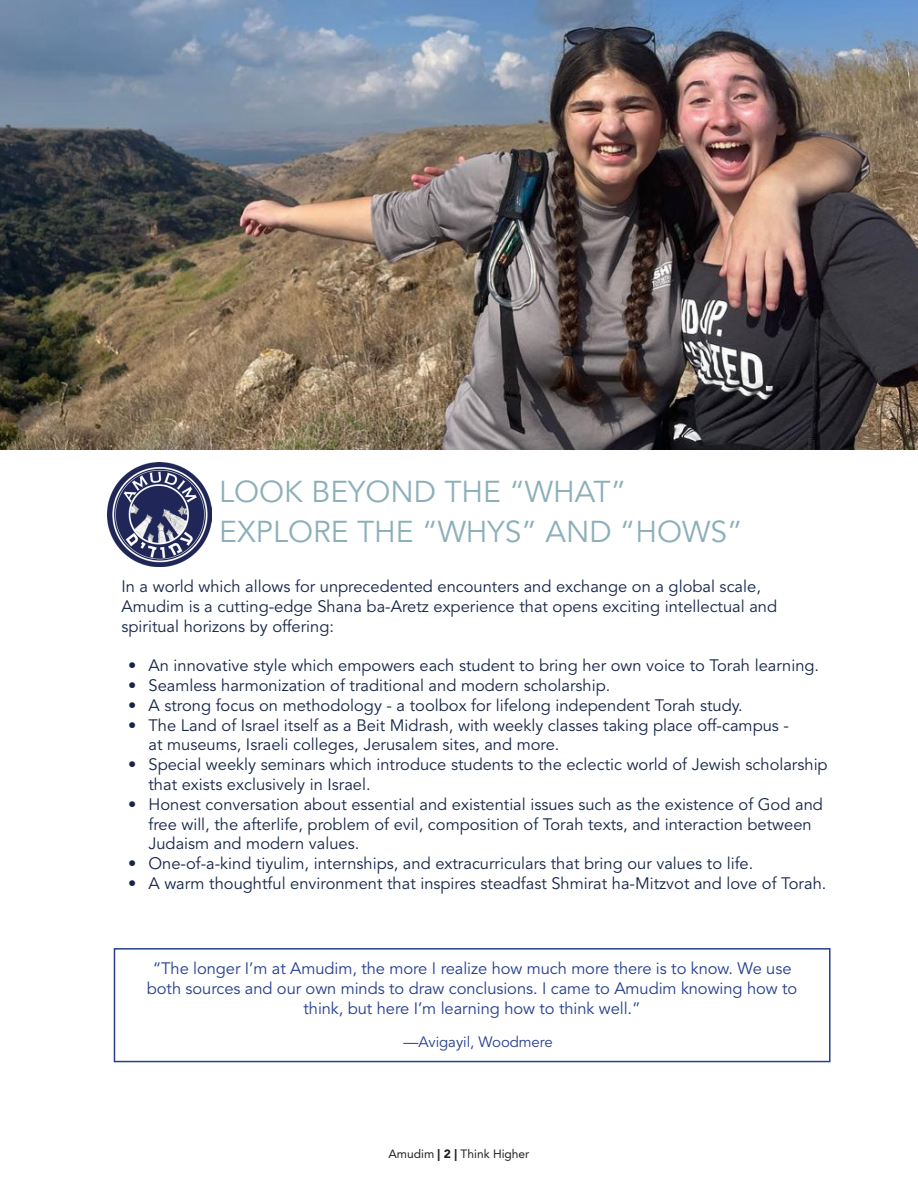
<style>
.page{position:relative;width:918px;height:1188px;background:#fff}
.page>*{position:absolute;margin:0;border:0;box-sizing:border-box;transform-origin:0 0}
.t1{font:30px "Avenir LT Std";color:#8cafb9}
.t2{font:16.5px/19.8px "Avenir LT Std";color:#162649}
.t3{font:16.5px/19.8px "Avenir LT Std";letter-spacing:-.005em;color:#253f8e;text-align:center}
.t4{font:15px "Avenir LT Std";letter-spacing:-.005em;color:#253f8e}
.t5{font:12px "Avenir LT Std";color:#231f20}
.s1{font-weight:900}
</style>
<div class="page">
<img style="left:0;top:0;width:918px;height:449px">
<img style="left:108px;top:462px;width:104px;height:104px">
<div style="left:114px;top:948px;width:717px;height:114px;border:2px solid #253f8e"></div>
<p class="t1" style="left:219px;top:474px;width:409px">LOOK BEYOND THE “WHAT”</p>
<p class="t1" style="left:219px;top:514px;width:525px">EXPLORE THE “WHYS” AND “HOWS”</p>
<p class="t2" style="left:122px;top:577px;width:641px">In a world which allows for unprecedented encounters and exchange on a global scale,</p>
<p class="t2" style="left:122px;top:597px;width:657px">Amudim is a cutting-edge Shana ba-Aretz experience that opens exciting intellectual and</p>
<p class="t2" style="left:122px;top:617px;width:214px">spiritual horizons by offering:</p>
<p class="t2" style="left:128px;top:656px;width:692px">• An innovative style which empowers each student to bring her own voice to Torah learning.</p>
<p class="t2" style="left:128px;top:676px;width:484px">• Seamless harmonization of traditional and modern scholarship.</p>
<p class="t2" style="left:128px;top:696px;width:616px">• A strong focus on methodology - a toolbox for lifelong independent Torah study.</p>
<p class="t2" style="left:128px;top:716px;width:662px">• The Land of Israel itself as a Beit Midrash, with weekly classes taking place off-campus -</p>
<p class="t2" style="left:148px;top:735px;width:413px">at museums, Israeli colleges, Jerusalem sites, and more.</p>
<p class="t2" style="left:148px;top:755px;width:681px;text-indent:-20px">• Special weekly seminars which introduce students to the eclectic world of Jewish scholarship that exists exclusively in Israel.</p>
<p class="t2" style="left:148px;top:795px;width:676px;text-indent:-20px">• Honest conversation about essential and existential issues such as the existence of God and free will, the afterlife, problem of evil, composition of Torah texts, and interaction between<br>Judaism and modern values.</p>
<p class="t2" style="left:128px;top:854px;width:627px">• One-of-a-kind tiyulim, internships, and extracurriculars that bring our values to life.</p>
<p class="t2" style="left:128px;top:874px;width:700px">• A warm thoughtful environment that inspires steadfast Shmirat ha-Mitzvot and love of Torah.</p>
<p class="t3" style="left:147px;top:959px;width:652px">“The longer I’m at Amudim, the more I realize how much more there is to know. We use both sources and our own minds to draw conclusions. I came to Amudim knowing how to think, but here I’m learning how to think well.”</p>
<p class="t4" style="left:404px;top:1033px;width:151px">—Avigayil, Woodmere</p>
<p class="t5" style="left:388px;top:1147px;width:143px">Amudim <span class="s1">| 2 |</span> Think Higher</p>
</div>
